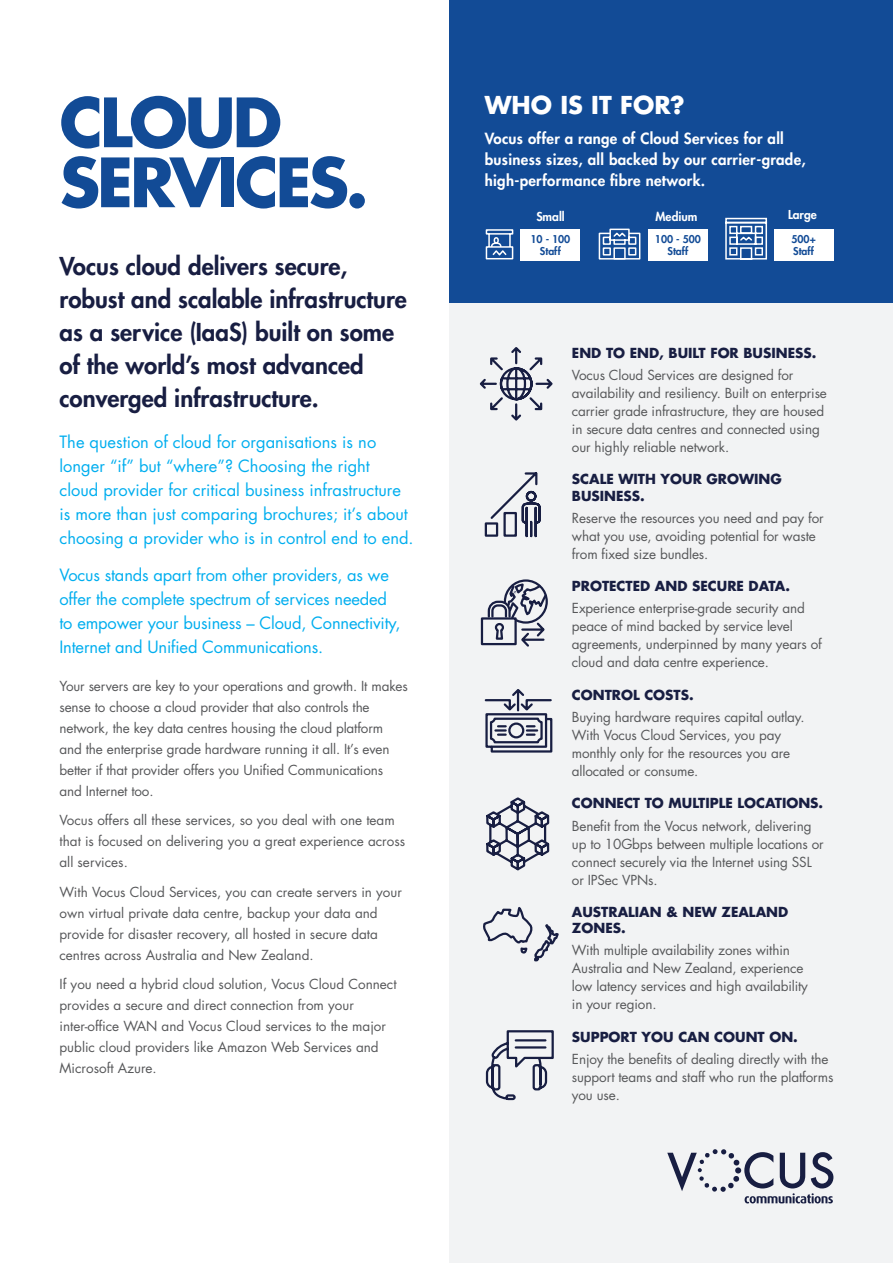
<style>
.page{position:relative;width:893px;height:1263px;background:#fff}
.page>*{position:absolute;margin:0;border:0;box-sizing:border-box;transform-origin:0 0}
.t1{font:700 66px/60px "Futura Std";letter-spacing:-.05em;color:#124b96}
.t2{font:800 24px/33px "Futura Std";color:#181e42}
.t3{font:700 24px "Futura Std";color:#fff}
.t4{font:16.5px/24px "Futura Std";color:#00aeef}
.t5{font:800 15px/21px "Futura Std";letter-spacing:.02em;color:#fff}
.t6{font:13.5px/18px "Futura Std";letter-spacing:-.01em;color:#57585a}
.t7{font:700 13.5px/16.2px "Futura Std";color:#181e42}
.t8{font:800 12px "Futura Std";color:#fff}
.t9{font:800 10.5px/12.6px "Futura Std";color:#124b96;text-align:center}
</style>
<div class="page">
<div style="left:450px;top:303px;width:443px;height:960px;background:#f2f3f4"></div>
<svg style="left:479px;top:347px;width:74px;height:74px"></svg>
<svg style="left:486px;top:797px;width:64px;height:74px"></svg>
<svg style="left:484px;top:472px;width:57px;height:66px"></svg>
<div style="left:481px;top:617px;width:36px;height:28px;border:2px solid #181e42"></div>
<svg style="left:487px;top:579px;width:61px;height:68px"></svg>
<svg style="left:484px;top:689px;width:69px;height:64px"></svg>
<svg style="left:483px;top:907px;width:76px;height:55px"></svg>
<svg style="left:485px;top:1030px;width:69px;height:71px"></svg>
<hr style="left:516px;top:1039px;width:29px;height:2px;background:#181e42">
<hr style="left:516px;top:1046px;width:29px;height:2px;background:#181e42">
<svg style="left:667px;top:1149px;width:166px;height:54px"></svg>
<div style="left:450px;top:0;width:443px;height:303px;background:#124b96"></div>
<svg style="left:598px;top:228px;width:43px;height:32px"></svg>
<svg style="left:725px;top:217px;width:43px;height:43px"></svg>
<div style="left:648px;top:229px;width:60px;height:31px;background:#fff"></div>
<div style="left:774px;top:229px;width:59px;height:31px;background:#fff"></div>
<svg style="left:485px;top:229px;width:29px;height:31px"></svg>
<div style="left:521px;top:229px;width:59px;height:31px;background:#fff"></div>
<h1 class="t1" style="left:60px;top:92px;width:310px">CLOUD<br>SERVICES.</h1>
<h2 class="t2" style="left:60px;top:250px;width:349px">Vocus cloud delivers secure, robust and scalable infrastructure as a service (IaaS) built on some of the world’s most advanced converged infrastructure.</h2>
<p class="t4" style="left:60px;top:430px;width:356px">The question of cloud for organisations is no longer “if” but “where”? Choosing the right<br>cloud provider for critical business infrastructure is more than just comparing brochures; it’s about choosing a provider who is in control end to end.</p>
<p class="t4" style="left:60px;top:563px;width:342px">Vocus stands apart from other providers, as we offer the complete spectrum of services needed to empower your business – Cloud, Connectivity, Internet and Unified Communications.</p>
<p class="t6" style="left:60px;top:675px;width:350px;line-height:21px">Your servers are key to your operations and growth. It makes sense to choose a cloud provider that also controls the network, the key data centres housing the cloud platform and the enterprise grade hardware running it all. It’s even better if that provider offers you Unified Communications and Internet too.</p>
<p class="t6" style="left:60px;top:810px;width:347px;line-height:21px">Vocus offers all these services, so you deal with one team that is focused on delivering you a great experience across all services.</p>
<p class="t6" style="left:60px;top:881px;width:344px;line-height:21px">With Vocus Cloud Services, you can create servers in your own virtual private data centre, backup your data and provide for disaster recovery, all hosted in secure data centres across Australia and New Zealand.</p>
<p class="t6" style="left:60px;top:974px;width:339px;line-height:21px">If you need a hybrid cloud solution, Vocus Cloud Connect provides a secure and direct connection from your inter-office WAN and Vocus Cloud services to the major public cloud providers like Amazon Web Services and Microsoft Azure.</p>
<h2 class="t3" style="left:485px;top:89px;width:202px">WHO IS IT FOR?</h2>
<p class="t5" style="left:485px;top:128px;width:323px">Vocus offer a range of Cloud Services for all business sizes, all backed by our carrier-grade, high-performance fibre network.</p>
<p class="t8" style="left:656px;top:209px;width:43px">Medium</p>
<p class="t8" style="left:788px;top:207px;width:30px">Large</p>
<p class="t9" style="left:655px;top:232px;width:47px">100 - 500<br>Staff</p>
<p class="t9" style="left:791px;top:232px;width:26px;text-align:left">500+<br>Staff</p>
<p class="t8" style="left:536px;top:209px;width:30px">Small</p>
<p class="t9" style="left:530px;top:232px;width:41px">10 - 100<br>Staff</p>
<p class="t7" style="left:572px;top:344px;width:246px">END TO END, BUILT FOR BUSINESS.</p>
<p class="t6" style="left:572px;top:366px;width:256px">Vocus Cloud Services are designed for availability and resiliency. Built on enterprise carrier grade infrastructure, they are housed in secure data centres and connected using our highly reliable network.</p>
<p class="t7" style="left:572px;top:471px;width:211px">SCALE WITH YOUR GROWING<br>BUSINESS.</p>
<p class="t6" style="left:572px;top:509px;width:253px">Reserve the resources you need and pay for what you use, avoiding potential for waste from fixed size bundles.</p>
<p class="t7" style="left:572px;top:578px;width:220px">PROTECTED AND SECURE DATA.</p>
<p class="t6" style="left:572px;top:600px;width:251px">Experience enterprise-grade security and peace of mind backed by service level agreements, underpinned by many years of cloud and data centre experience.</p>
<p class="t7" style="left:572px;top:686px;width:123px">CONTROL COSTS.</p>
<p class="t6" style="left:572px;top:708px;width:234px">Buying hardware requires capital outlay.<br>With Vocus Cloud Services, you pay monthly only for the resources you are allocated or consume.</p>
<p class="t7" style="left:572px;top:795px;width:253px">CONNECT TO MULTIPLE LOCATIONS.</p>
<p class="t6" style="left:572px;top:817px;width:253px">Benefit from the Vocus network, delivering up to 10Gbps between multiple locations or connect securely via the Internet using SSL or IPSec VPNs.</p>
<p class="t7" style="left:572px;top:904px;width:218px">AUSTRALIAN &amp; NEW ZEALAND<br>ZONES.</p>
<p class="t6" style="left:572px;top:941px;width:238px">With multiple availability zones within Australia and New Zealand, experience low latency services and high availability in your region.</p>
<p class="t7" style="left:572px;top:1028px;width:227px">SUPPORT YOU CAN COUNT ON.</p>
<p class="t6" style="left:572px;top:1050px;width:263px">Enjoy the benefits of dealing directly with the support teams and staff who run the platforms you use.</p>
</div>
